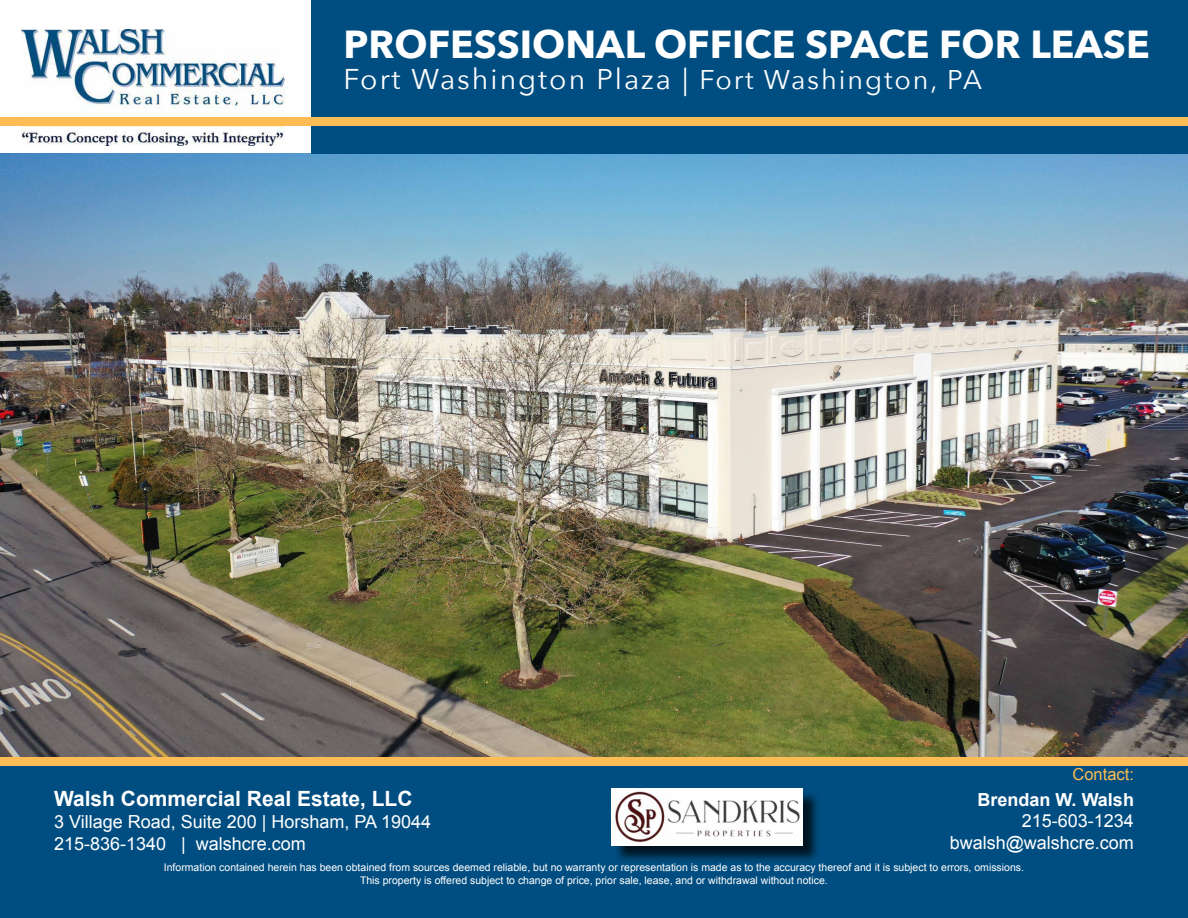
<style>
.page{position:relative;width:1188px;height:918px;background:#fff}
.page>*{position:absolute;margin:0;border:0;box-sizing:border-box;transform-origin:0 0}
.t1{font:700 39px "Avenir Next";color:#fff}
.t2{font:28.5px "Avenir Next";letter-spacing:.07em;color:#fff}
.t3{font:700 21px "Arial";color:#fff}
.t4{font:18px/21.6px "Arial";color:#fff}
.t5{font:700 18px "Arial";color:#fff}
.t6{font:16.5px "Arial";color:#fdbc54}
.t7{font:10.5px/13.5px "Arial";color:#fff;text-align:center}
.s1{font-size:27px}
</style>
<div class="page">
<img style="left:0;top:153px;width:1188px;height:604px">
<div style="left:312px;top:0;width:876px;height:153px;background:#004e81"></div>
<img style="left:22px;top:30px;width:263px;height:116px">
<div style="left:0;top:117px;width:1188px;height:9px;background:#fdbc54"></div>
<div style="left:0;top:765px;width:1188px;height:153px;background:#004e81"></div>
<div style="left:0;top:757px;width:1188px;height:9px;background:#fdbc54"></div>
<div style="left:614px;top:791px;width:207px;height:73px;background:#000;opacity:.75"></div>
<img style="left:611px;top:788px;width:191px;height:57px">
<h1 class="t1" style="left:344px;top:11px;width:808px">PROFESSIONAL OFFICE SPACE FOR LEASE</h1>
<h2 class="t2" style="left:344px;top:55px;width:640px">Fort Washington Plaza | <span class="s1">Fort Washington, PA</span></h2>
<h3 class="t6" style="left:1073px;top:764px;width:63px">Contact:</h3>
<h3 class="t3" style="left:54px;top:785px;width:360px">Walsh Commercial Real Estate, LLC</h3>
<h3 class="t4" style="left:54px;top:811px;width:379px">3 Village Road, Suite 200 | Horsham, PA 19044<br>215-836-1340 | walshcre.com</h3>
<h3 class="t5" style="left:978px;top:788px;width:158px">Brendan W. Walsh</h3>
<h3 class="t4" style="left:950px;top:810px;width:186px;text-align:right">215-603-1234 bwalsh@walshcre.com</h3>
<p class="t7" style="left:164px;top:860px;width:862px">Information contained herein has been obtained from sources deemed reliable, but no warranty or representation is made as to the accuracy thereof and it is subject to errors, omissions.<br>This property is offered subject to change of price, prior sale, lease, and or withdrawal without notice.</p>
</div>
